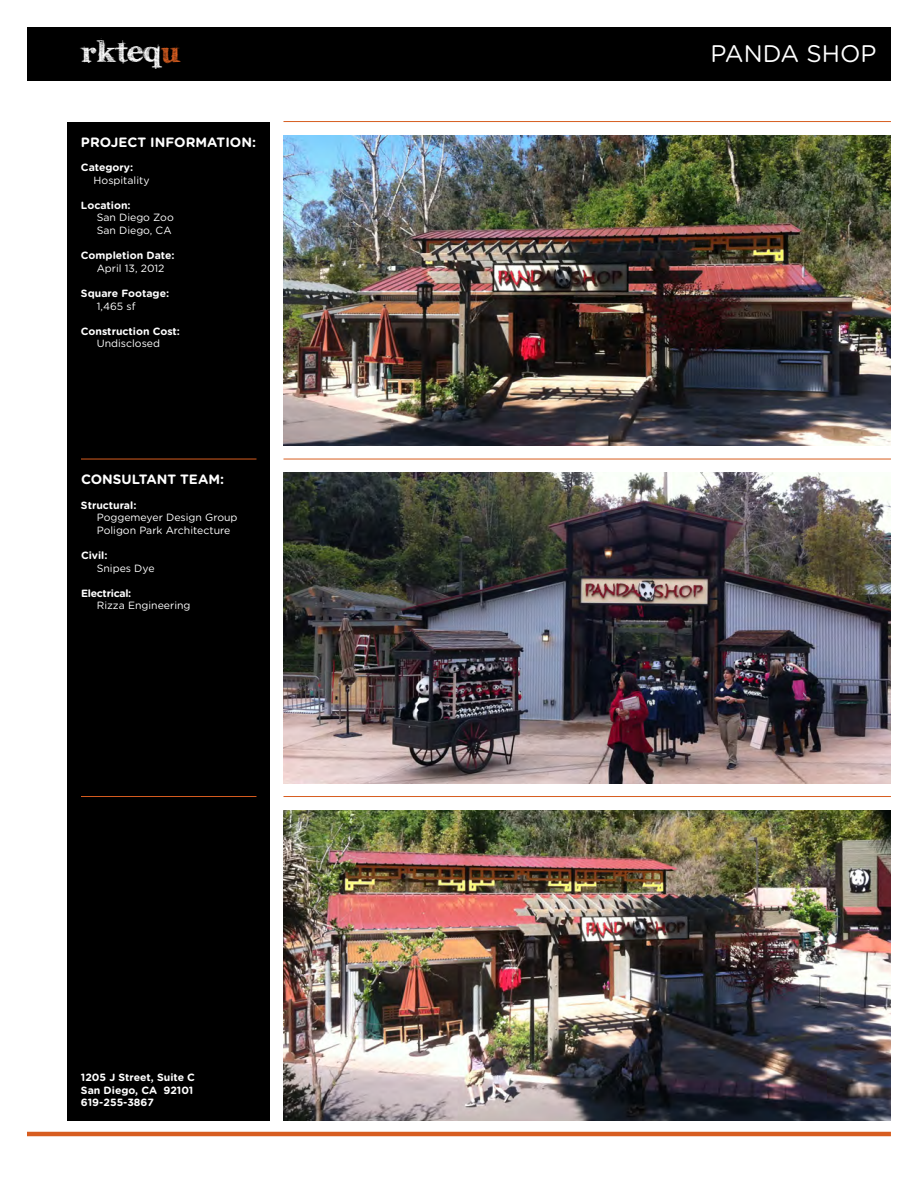
<style>
.page{position:relative;width:918px;height:1188px;background:#fff}
.page>*{position:absolute;margin:0;border:0;box-sizing:border-box;transform-origin:0 0}
.t1{font:39.3px "karabin E.";color:#fff}
.t2{font:24px "Gotham Rounded";color:#fff}
.t3{font:700 13.5px "Gotham Rounded";color:#fff}
.t4{font:10.5px/12.6px "Gotham Rounded";color:#fff}
.t5{font:700 10.5px/12.6px "Gotham Rounded";color:#fff}
.t6{font:700 10.5px "Gotham Rounded";letter-spacing:-.025em;color:#fff}
.s1{color:#d75d20}
</style>
<div class="page">
<div style="left:67px;top:122px;width:203px;height:999px;background:#000"></div>
<div style="left:27px;top:27px;width:864px;height:54px;background:#000"></div>
<hr style="left:283px;top:459px;width:608px;height:1px;background:#d75d20">
<hr style="left:283px;top:121px;width:608px;height:1px;background:#d75d20">
<hr style="left:81px;top:459px;width:175px;height:1px;background:#d75d20">
<hr style="left:81px;top:796px;width:175px;height:1px;background:#d75d20">
<hr style="left:283px;top:796px;width:608px;height:1px;background:#d75d20">
<hr style="left:27px;top:1132px;width:864px;height:4px;background:#d75d20">
<img style="left:283px;top:473px;width:608px;height:310px">
<img style="left:283px;top:810px;width:608px;height:311px">
<img style="left:283px;top:135px;width:608px;height:311px">
<h1 class="t1" style="left:82px;top:37px;width:99px">rkteq<span class="s1">u</span></h1>
<p class="t3" style="left:81px;top:136px;width:177px">PROJECT INFORMATION:</p>
<p class="t5" style="left:81px;top:162px;width:54px">Category:</p>
<p class="t4" style="left:94px;top:174px;width:57px">Hospitality</p>
<p class="t5" style="left:81px;top:199px;width:51px">Location:</p>
<p class="t4" style="left:97px;top:212px;width:79px">San Diego Zoo<br>San Diego, CA</p>
<p class="t5" style="left:81px;top:250px;width:95px">Completion Date:</p>
<p class="t4" style="left:97px;top:262px;width:69px">April 13, 2012</p>
<p class="t5" style="left:81px;top:288px;width:90px">Square Footage:</p>
<p class="t4" style="left:97px;top:300px;width:40px">1,465 sf</p>
<p class="t5" style="left:81px;top:325px;width:101px">Construction Cost:</p>
<p class="t4" style="left:97px;top:338px;width:65px">Undisclosed</p>
<p class="t3" style="left:81px;top:473px;width:145px">CONSULTANT TEAM:</p>
<p class="t5" style="left:81px;top:499px;width:57px">Structural:</p>
<p class="t4" style="left:97px;top:512px;width:142px">Poggemeyer Design Group<br>Poligon Park Architecture</p>
<p class="t5" style="left:81px;top:549px;width:28px">Civil:</p>
<p class="t4" style="left:97px;top:562px;width:59px">Snipes Dye</p>
<p class="t6" style="left:81px;top:588px;width:52px">Electrical:</p>
<p class="t4" style="left:97px;top:600px;width:95px">Rizza Engineering</p>
<p class="t5" style="left:81px;top:1072px;width:116px">1205 J Street, Suite C<br>San Diego, CA 92101<br>619-255-3867</p>
<h2 class="t2" style="left:710px;top:42px;width:168px">PANDA SHOP</h2>
</div>
